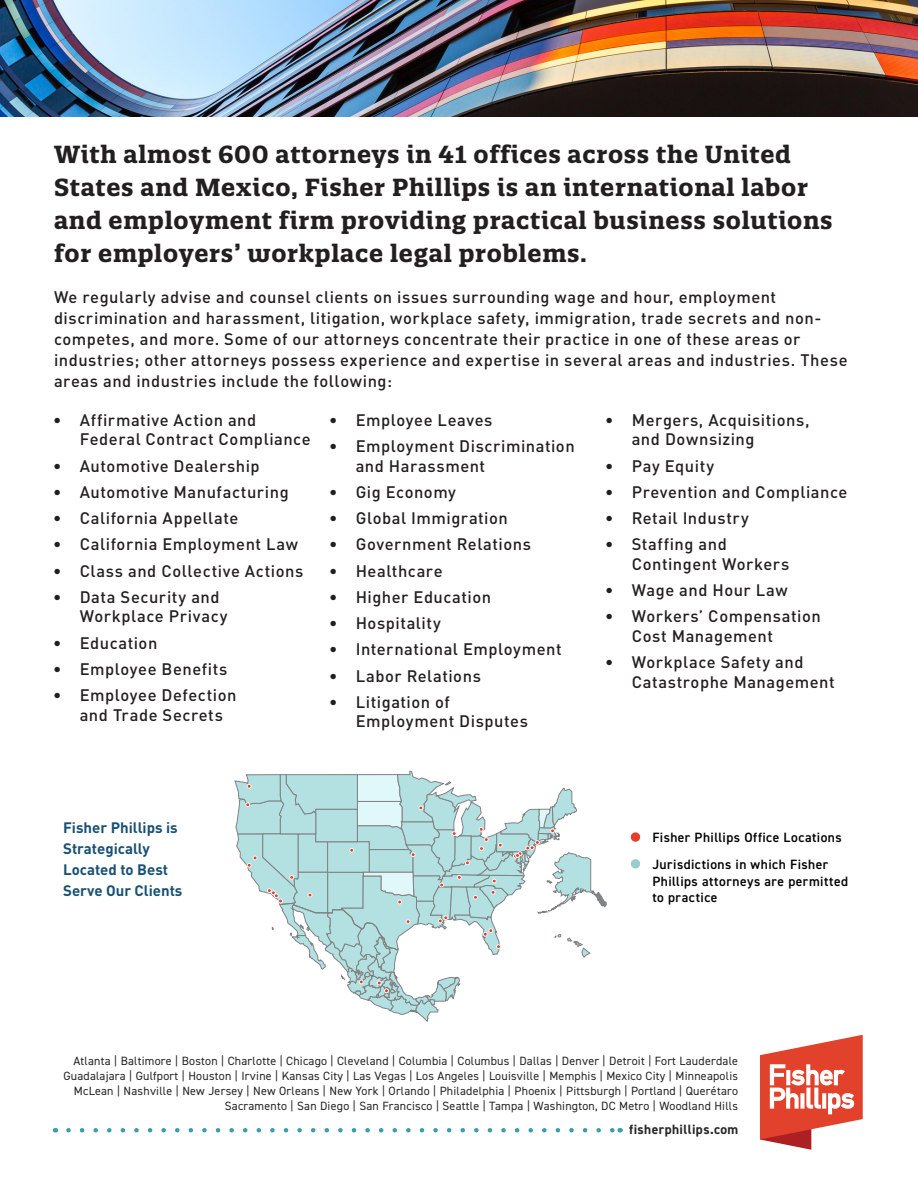
<style>
.page{position:relative;width:918px;height:1188px;background:#fff}
.page>*{position:absolute;margin:0;border:0;box-sizing:border-box;transform-origin:0 0}
.t1{font:700 24px/33px "Quatro Slab";letter-spacing:.03em;color:#231f20}
.t2{font:500 16.5px/19.5px "DIN Pro";letter-spacing:.03em;color:#231f20}
.t3{font:700 15px/21px "DIN Pro";color:#195073}
.t4{font:600 13.5px/26.8px "DIN2014";letter-spacing:.035em;color:#000}
.t5{font:700 13.5px "DIN2014";letter-spacing:.03em;color:#262626}
.t6{font:12px/15px "DIN2014";letter-spacing:.02em;color:#262626;text-align:right}
.s1{font-weight:300}
</style>
<div class="page">
<svg style="left:760px;top:1035px;width:103px;height:115px"></svg>
<svg style="left:68px;top:1128px;width:545px;height:4px"></svg>
<img style="left:0;top:0;width:918px;height:116px">
<svg style="left:235px;top:771px;width:371px;height:250px"></svg>
<div style="left:631px;top:832px;width:9px;height:10px;background:#e53e2a;border-radius:50%"></div>
<div style="left:631px;top:859px;width:9px;height:10px;background:#9cc;border-radius:50%"></div>
<h1 class="t1" style="left:54px;top:137px;width:780px">With almost 600 attorneys in 41 offices across the United States and Mexico, Fisher Phillips is an international labor and employment firm providing practical business solutions for employers’ workplace legal problems.</h1>
<p class="t2" style="left:54px;top:285px;width:795px;line-height:21px">We regularly advise and counsel clients on issues surrounding wage and hour, employment discrimination and harassment, litigation, workplace safety, immigration, trade secrets and non&shy;competes, and more. Some of our attorneys concentrate their practice in one of these areas or industries; other attorneys possess experience and expertise in several areas and industries. These areas and industries include the following:</p>
<p class="t2" style="left:80px;top:409px;width:232px;text-indent:-27px"><span class="s1">•</span> Affirmative Action and<br>Federal Contract Compliance</p>
<p class="t2" style="left:53px;top:455px;width:208px"><span class="s1">•</span> Automotive Dealership</p>
<p class="t2" style="left:53px;top:481px;width:238px"><span class="s1">•</span> Automotive Manufacturing</p>
<p class="t2" style="left:53px;top:507px;width:187px"><span class="s1">•</span> California Appellate</p>
<p class="t2" style="left:53px;top:534px;width:247px"><span class="s1">•</span> California Employment Law</p>
<p class="t2" style="left:53px;top:560px;width:252px"><span class="s1">•</span> Class and Collective Actions</p>
<p class="t2" style="left:80px;top:586px;width:149px;text-indent:-27px"><span class="s1">•</span> Data Security and<br>Workplace Privacy</p>
<p class="t2" style="left:53px;top:632px;width:106px"><span class="s1">•</span> Education</p>
<p class="t2" style="left:53px;top:658px;width:176px"><span class="s1">•</span> Employee Benefits</p>
<p class="t2" style="left:80px;top:684px;width:158px;text-indent:-27px"><span class="s1">•</span> Employee Defection and Trade Secrets</p>
<p class="t2" style="left:329px;top:409px;width:165px"><span class="s1">•</span> Employee Leaves</p>
<p class="t2" style="left:356px;top:435px;width:220px;text-indent:-27px"><span class="s1">•</span> Employment Discrimination and Harassment</p>
<p class="t2" style="left:329px;top:481px;width:129px"><span class="s1">•</span> Gig Economy</p>
<p class="t2" style="left:329px;top:507px;width:181px"><span class="s1">•</span> Global Immigration</p>
<p class="t2" style="left:329px;top:534px;width:204px"><span class="s1">•</span> Government Relations</p>
<p class="t2" style="left:329px;top:560px;width:115px"><span class="s1">•</span> Healthcare</p>
<p class="t2" style="left:329px;top:586px;width:164px"><span class="s1">•</span> Higher Education</p>
<p class="t2" style="left:329px;top:612px;width:114px"><span class="s1">•</span> Hospitality</p>
<p class="t2" style="left:329px;top:639px;width:234px"><span class="s1">•</span> International Employment</p>
<p class="t2" style="left:329px;top:665px;width:154px"><span class="s1">•</span> Labor Relations</p>
<p class="t2" style="left:356px;top:691px;width:174px;text-indent:-27px"><span class="s1">•</span> Litigation of<br>Employment Disputes</p>
<p class="t2" style="left:632px;top:409px;width:179px;text-indent:-27px"><span class="s1">•</span> Mergers, Acquisitions, and Downsizing</p>
<p class="t2" style="left:605px;top:455px;width:111px"><span class="s1">•</span> Pay Equity</p>
<p class="t2" style="left:605px;top:481px;width:244px"><span class="s1">•</span> Prevention and Compliance</p>
<p class="t2" style="left:605px;top:507px;width:146px"><span class="s1">•</span> Retail Industry</p>
<p class="t2" style="left:632px;top:534px;width:159px;text-indent:-27px"><span class="s1">•</span> Staffing and<br>Contingent Workers</p>
<p class="t2" style="left:605px;top:579px;width:185px"><span class="s1">•</span> Wage and Hour Law</p>
<p class="t2" style="left:632px;top:606px;width:191px;text-indent:-27px"><span class="s1">•</span> Workers’ Compensation<br>Cost Management</p>
<p class="t2" style="left:632px;top:651px;width:204px;text-indent:-27px"><span class="s1">•</span> Workplace Safety and<br>Catastrophe Management</p>
<p class="t3" style="left:63px;top:816px;width:121px">Fisher Phillips is<br>Strategically<br>Located to Best<br>Serve Our Clients</p>
<p class="t4" style="left:652px;top:824px;width:191px">Fisher Phillips Office Locations<br>Jurisdictions in which Fisher</p>
<p class="t4" style="left:652px;top:872px;width:197px;line-height:16.5px">Phillips attorneys are permitted to practice</p>
<p class="t6" style="left:63px;top:1053px;width:676px">Atlanta | Baltimore | Boston | Charlotte | Chicago | Cleveland | Columbia | Columbus | Dallas | Denver | Detroit | Fort Lauderdale Guadalajara | Gulfport | Houston | Irvine | Kansas City | Las Vegas | Los Angeles | Louisville | Memphis | Mexico City | Minneapolis McLean | Nashville | New Jersey | New Orleans | New York | Orlando | Philadelphia | Phoenix | Pittsburgh | Portland | Querétaro Sacramento | San Diego | San Francisco | Seattle | Tampa | Washington, DC Metro | Woodland Hills</p>
<p class="t5" style="left:629px;top:1121px;width:110px">fisherphillips.com</p>
</div>
